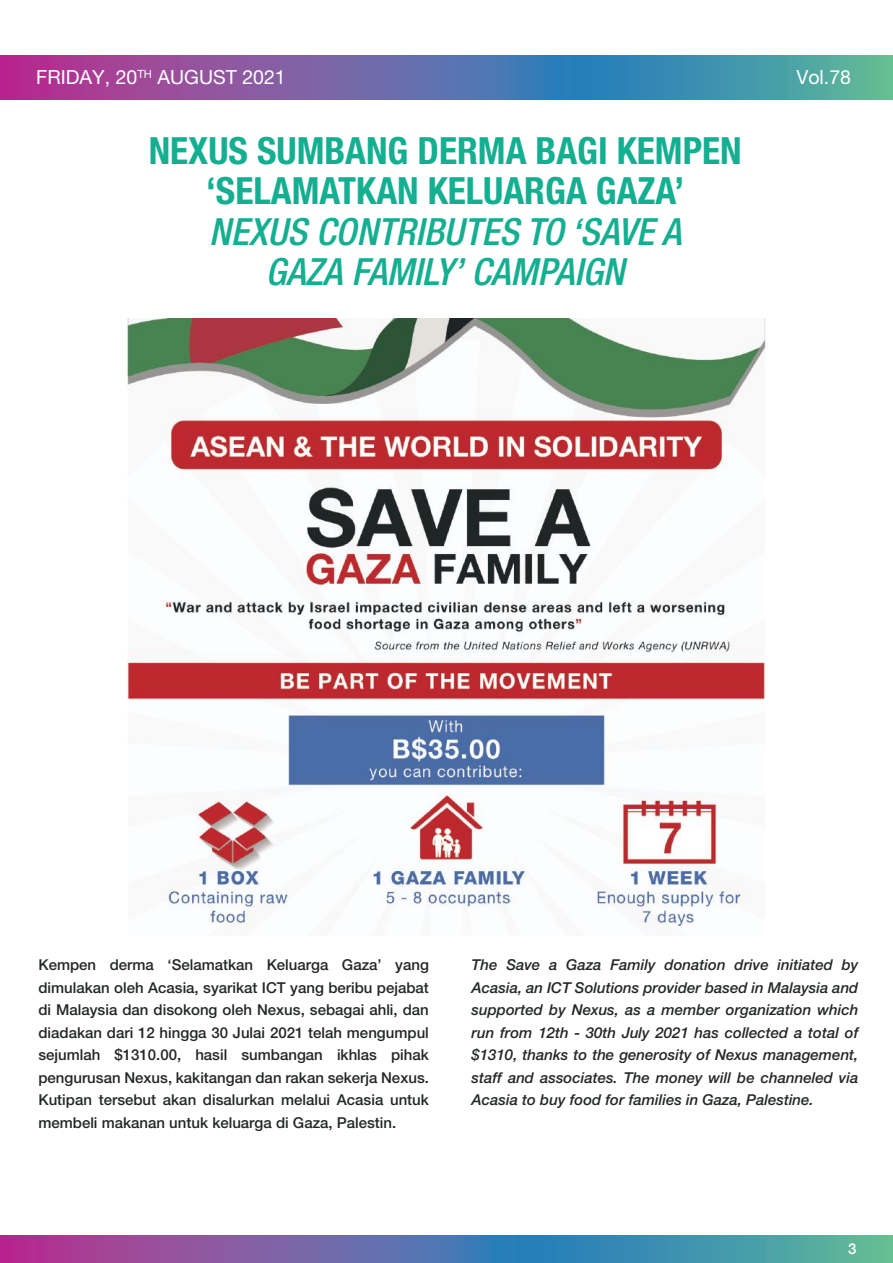
<style>
.page{position:relative;width:893px;height:1263px;background:#fff}
.page>*{position:absolute;margin:0;border:0;box-sizing:border-box;transform-origin:0 0}
.t1{font:700 condensed 37.5px/40.5px "Helvetica Neue LT Pro";color:#14af91;text-align:center}
.t2{font:italic 500 condensed 37.5px/40.5px "Helvetica Neue LT Pro";color:#14af91;text-align:center}
.t3{font:19.5px "Helvetica Neue LT Pro";color:#fff}
.t4{font:500 15px/22.5px "Helvetica Neue LT Pro";color:#242728;text-align:justify}
.t5{font:italic 500 15px/22.5px "Helvetica Neue LT Pro";color:#242728;text-align:justify}
.t6{font:500 15px "Helvetica Neue LT Pro";color:#fff}
</style>
<div class="page">
<svg style="left:0;top:56px;width:893px;height:43px;background:#6871a6"></svg>
<svg style="left:0;top:1236px;width:893px;height:27px;background:#6475a7"></svg>
<img style="left:128px;top:319px;width:637px;height:612px">
<h2 class="t3" style="left:36px;top:66px;width:251px">FRIDAY, 20<sup>TH</sup> AUGUST 2021</h2>
<h2 class="t3" style="left:796px;top:66px;width:56px">Vol.78</h2>
<h1 class="t1" style="left:149px;top:129px;width:594px">NEXUS SUMBANG DERMA BAGI KEMPEN ‘SELAMATKAN KELUARGA GAZA’</h1>
<h1 class="t2" style="left:209px;top:212px;width:473px">NEXUS CONTRIBUTES TO ‘SAVE A<br>GAZA FAMILY’ CAMPAIGN</h1>
<p class="t4" style="left:38px;top:953px;width:392px">Kempen derma ‘Selamatkan Keluarga Gaza’ yang dimulakan oleh Acasia, syarikat ICT yang beribu pejabat di Malaysia dan disokong oleh Nexus, sebagai ahli, dan diadakan dari 12 hingga 30 Julai 2021 telah mengumpul sejumlah $1310.00, hasil sumbangan ikhlas pihak pengurusan Nexus, kakitangan dan rakan sekerja Nexus.<br>Kutipan tersebut akan disalurkan melalui Acasia untuk membeli makanan untuk keluarga di Gaza, Palestin.</p>
<p class="t5" style="left:472px;top:953px;width:388px">The Save a Gaza Family donation drive initiated by Acasia, an ICT Solutions provider based in Malaysia and supported by Nexus, as a member organization which run from 12th - 30th July 2021 has collected a total of $1310, thanks to the generosity of Nexus management, staff and associates. The money will be channeled via Acasia to buy food for families in Gaza, Palestine.</p>
<p class="t6" style="left:848px;top:1240px;width:10px">3</p>
</div>
